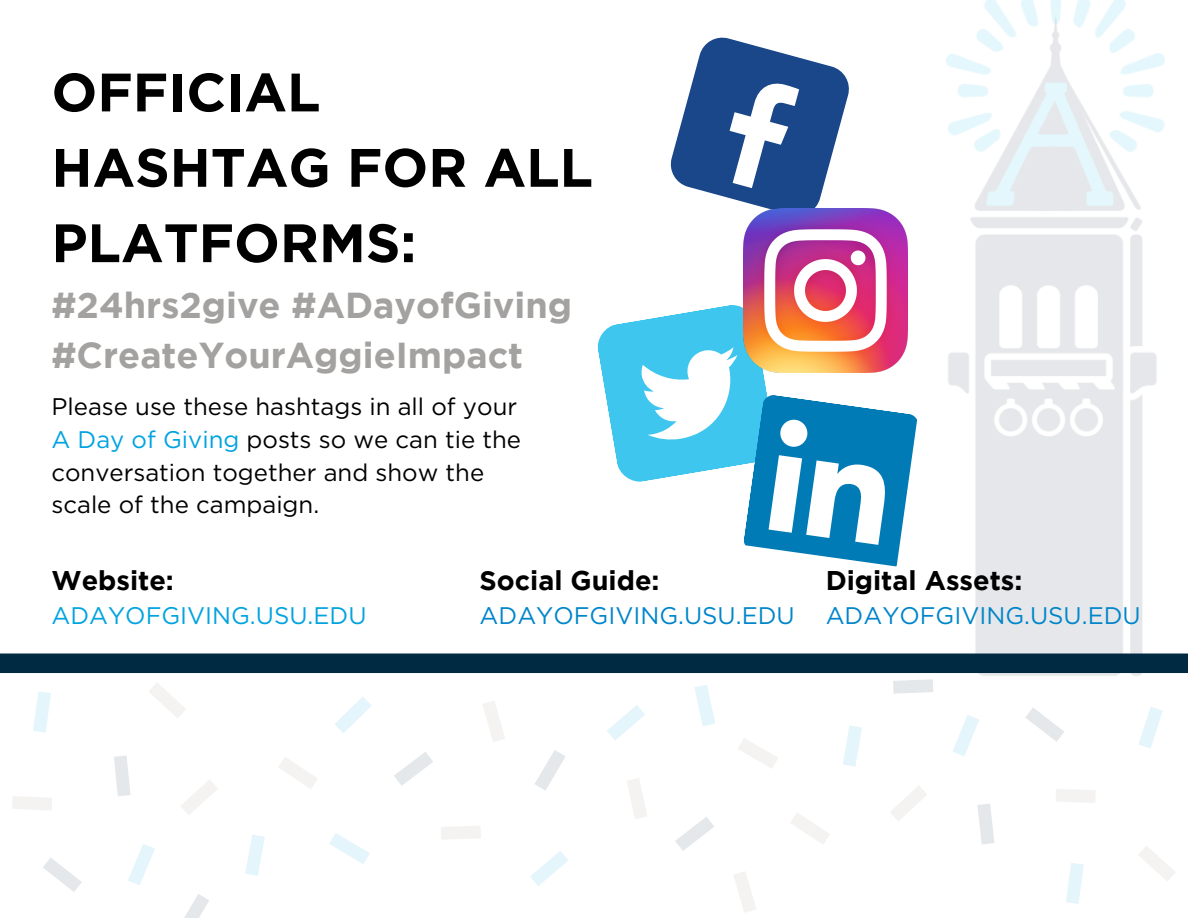
<style>
.page{position:relative;width:1188px;height:918px;background:#fff}
.page>*{position:absolute;margin:0;border:0;box-sizing:border-box;transform-origin:0 0}
.t1{font:700 54px/75.3px "Gotham";color:#000}
.t2{font:700 36px "Gotham";color:#a3a2a0}
.t3{font:700 27px "Gotham";color:#000}
.t4{font:24px/32.7px "Gotham";color:#000}
.t5{font:24px "Gotham";color:#0085ca}
.t6{font:24px "Gotham";color:#00a3e0}
.s1{color:#00a3e0}
</style>
<div class="page">
<svg style="left:535px;top:750px;width:31px;height:40px"></svg>
<svg style="left:279px;top:757px;width:38px;height:32px"></svg>
<svg style="left:335px;top:697px;width:37px;height:36px"></svg>
<svg style="left:114px;top:756px;width:17px;height:40px"></svg>
<svg style="left:181px;top:780px;width:37px;height:35px"></svg>
<svg style="left:245px;top:835px;width:20px;height:41px"></svg>
<svg style="left:329px;top:833px;width:41px;height:31px"></svg>
<svg style="left:128px;top:844px;width:27px;height:41px"></svg>
<svg style="left:184px;top:894px;width:25px;height:24px"></svg>
<svg style="left:441px;top:826px;width:40px;height:13px"></svg>
<svg style="left:483px;top:701px;width:22px;height:41px"></svg>
<svg style="left:530px;top:851px;width:38px;height:35px"></svg>
<svg style="left:43px;top:858px;width:39px;height:34px"></svg>
<svg style="left:394px;top:752px;width:39px;height:34px"></svg>
<svg style="left:33px;top:692px;width:18px;height:41px"></svg>
<svg style="left:12px;top:796px;width:40px;height:14px"></svg>
<svg style="left:149px;top:683px;width:37px;height:35px"></svg>
<svg style="left:627px;top:778px;width:20px;height:41px"></svg>
<svg style="left:791px;top:813px;width:39px;height:31px"></svg>
<svg style="left:695px;top:685px;width:20px;height:41px"></svg>
<svg style="left:977px;top:804px;width:17px;height:41px"></svg>
<svg style="left:890px;top:786px;width:37px;height:35px"></svg>
<svg style="left:843px;top:725px;width:19px;height:42px"></svg>
<svg style="left:738px;top:739px;width:40px;height:29px"></svg>
<svg style="left:953px;top:715px;width:26px;height:41px"></svg>
<svg style="left:893px;top:679px;width:40px;height:15px"></svg>
<svg style="left:1139px;top:707px;width:24px;height:41px"></svg>
<svg style="left:734px;top:872px;width:22px;height:40px"></svg>
<svg style="left:607px;top:705px;width:38px;height:35px"></svg>
<svg style="left:1025px;top:708px;width:39px;height:34px"></svg>
<svg style="left:675px;top:817px;width:39px;height:34px"></svg>
<svg style="left:1066px;top:863px;width:18px;height:41px"></svg>
<svg style="left:1056px;top:789px;width:39px;height:14px"></svg>
<svg style="left:1139px;top:846px;width:36px;height:35px"></svg>
<img style="left:943px;top:151px;width:226px;height:525px">
<div style="left:0;top:654px;width:1188px;height:19px;background:#002942"></div>
<img style="left:946px;top:0;width:219px;height:151px">
<svg style="left:670px;top:37px;width:179px;height:171px"></svg>
<img style="left:743px;top:208px;width:165px;height:93px">
<svg style="left:597px;top:301px;width:320px;height:266px"></svg>
<p class="t1" style="left:51px;top:58px;width:543px">OFFICIAL<br>HASHTAG FOR ALL<br>PLATFORMS:</p>
<p class="t2" style="left:51px;top:292px;width:522px">#24hrs2give #ADayofGiving</p>
<p class="t2" style="left:51px;top:342px;width:473px">#CreateYourAggieImpact</p>
<p class="t4" style="left:51px;top:390px;width:467px">Please use these hashtags in all of your</p>
<p class="t4" style="left:51px;top:423px;width:471px"><span class="s1">A Day of Giving</span> posts so we can tie the conversation together and show the scale of the campaign.</p>
<p class="t3" style="left:51px;top:570px;width:124px">Website:</p>
<p class="t6" style="left:51px;top:603px;width:317px">ADAYOFGIVING.USU.EDU</p>
<p class="t3" style="left:480px;top:570px;width:181px">Social Guide:</p>
<p class="t5" style="left:480px;top:603px;width:317px">ADAYOFGIVING.USU.EDU</p>
<p class="t3" style="left:826px;top:570px;width:198px">Digital Assets:</p>
<p class="t5" style="left:826px;top:603px;width:317px">ADAYOFGIVING.USU.EDU</p>
</div>
